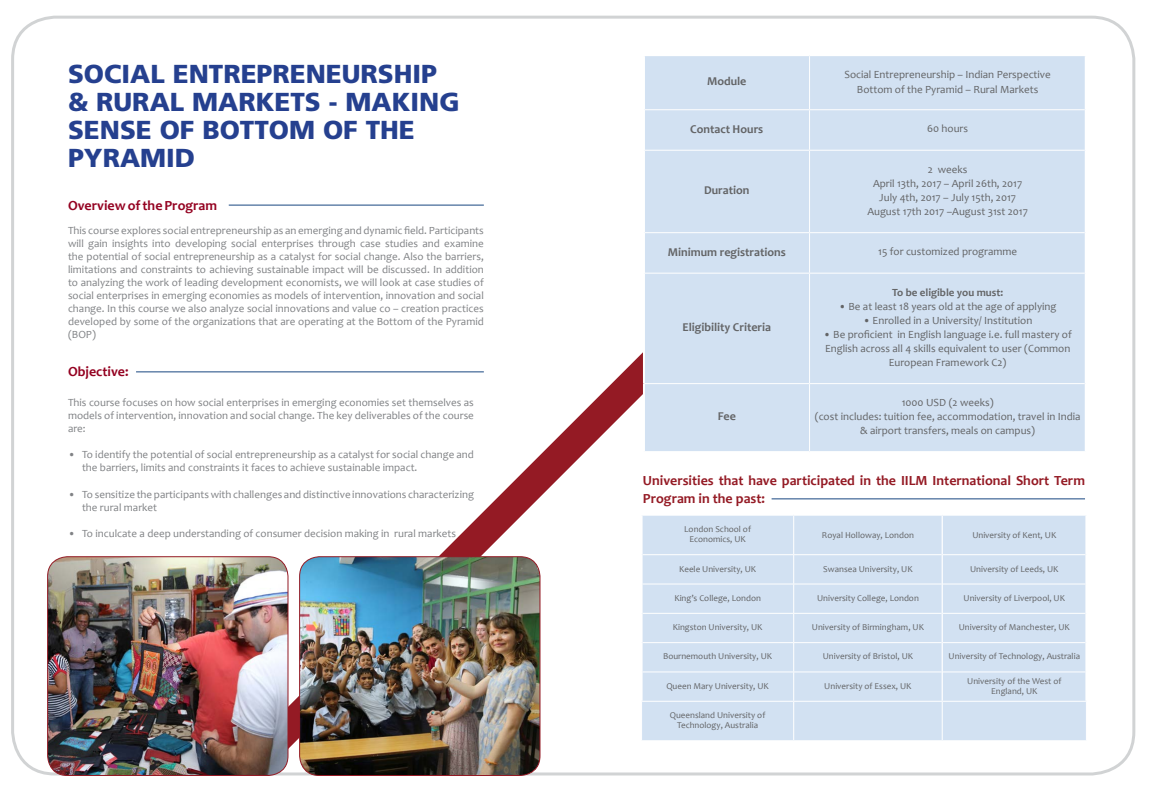
<style>
.page{position:relative;width:1152px;height:792px;background:#fff}
.page>*{position:absolute;margin:0;border:0;box-sizing:border-box;transform-origin:0 0}
.t1{font:900 26px/28px "Frutiger";color:#25408f}
.t2{font:700 14px/18px "Candara";color:#941a24}
.t3{font:700 14px "Candara";color:#940221}
.t4{font:700 12px "Candara";color:#636466}
.t5{font:11px/13px "Candara";color:#808285;text-align:justify}
.t6{font:11px/14px "Candara";color:#636466;text-align:center}
.t7{font:700 11px "Candara";color:#636466}
.t8{font:9px/10px "Candara";color:#636466;text-align:center}
</style>
<div class="page">
<svg style="left:245px;top:352px;width:398px;height:409px"></svg>
<hr style="left:229px;top:205px;width:255px;height:1px;background:#184781">
<hr style="left:136px;top:371px;width:348px;height:1px;background:#184781">
<img style="left:48px;top:557px;width:240px;height:219px">
<div style="left:47px;top:556px;width:241px;height:220px;border:1px solid #941a24;border-radius:20px"></div>
<img style="left:300px;top:557px;width:240px;height:219px">
<div style="left:299px;top:556px;width:241px;height:220px;border:1px solid #941a24;border-radius:20px"></div>
<hr style="left:772px;top:498px;width:313px;height:1px;background:#184781">
<div style="left:645px;top:56px;width:440px;height:395px;background:#d2e1f2"></div>
<hr style="left:645px;top:383px;width:165px;height:1px;background:#fff">
<hr style="left:810px;top:383px;width:275px;height:1px;background:#fff">
<hr style="left:645px;top:273px;width:165px;height:1px;background:#fff">
<hr style="left:810px;top:273px;width:275px;height:1px;background:#fff">
<hr style="left:645px;top:150px;width:165px;height:1px;background:#fff">
<hr style="left:645px;top:232px;width:165px;height:1px;background:#fff">
<hr style="left:810px;top:232px;width:275px;height:1px;background:#fff">
<hr style="left:809px;top:151px;width:1px;height:81px;background:#fff">
<hr style="left:809px;top:233px;width:1px;height:40px;background:#fff">
<hr style="left:809px;top:274px;width:1px;height:109px;background:#fff">
<hr style="left:809px;top:384px;width:1px;height:67px;background:#fff">
<hr style="left:809px;top:56px;width:1px;height:53px;background:#fff">
<hr style="left:809px;top:110px;width:1px;height:40px;background:#fff">
<hr style="left:810px;top:150px;width:275px;height:1px;background:#fff">
<hr style="left:645px;top:109px;width:165px;height:1px;background:#fff">
<hr style="left:810px;top:109px;width:275px;height:1px;background:#fff">
<div style="left:642px;top:516px;width:444px;height:224px;background:#d2e1f2"></div>
<hr style="left:643px;top:672px;width:151px;height:1px;background:#fff">
<hr style="left:794px;top:672px;width:148px;height:1px;background:#fff">
<hr style="left:943px;top:672px;width:142px;height:1px;background:#fff">
<hr style="left:643px;top:642px;width:151px;height:1px;background:#fff">
<hr style="left:794px;top:642px;width:148px;height:1px;background:#fff">
<hr style="left:943px;top:642px;width:142px;height:1px;background:#fff">
<hr style="left:643px;top:584px;width:151px;height:1px;background:#fff">
<hr style="left:643px;top:613px;width:151px;height:1px;background:#fff">
<hr style="left:794px;top:613px;width:148px;height:1px;background:#fff">
<hr style="left:943px;top:613px;width:142px;height:1px;background:#fff">
<hr style="left:793px;top:516px;width:1px;height:38px;background:#fff">
<svg style="left:793px;top:555px;width:1px;height:146px"></svg>
<hr style="left:794px;top:584px;width:148px;height:1px;background:#fff">
<hr style="left:943px;top:584px;width:142px;height:1px;background:#fff">
<hr style="left:643px;top:554px;width:151px;height:1px;background:#fff">
<hr style="left:794px;top:554px;width:148px;height:1px;background:#fff">
<hr style="left:943px;top:554px;width:142px;height:1px;background:#fff">
<hr style="left:942px;top:516px;width:1px;height:39px;background:#fff">
<svg style="left:942px;top:555px;width:1px;height:58px"></svg>
<hr style="left:942px;top:613px;width:1px;height:30px;background:#fff">
<svg style="left:942px;top:643px;width:1px;height:58px"></svg>
<hr style="left:641px;top:514px;width:153px;height:2px;background:#fff">
<hr style="left:641px;top:516px;width:2px;height:39px;background:#fff">
<hr style="left:1085px;top:516px;width:2px;height:39px;background:#fff">
<hr style="left:641px;top:555px;width:2px;height:29px;background:#fff">
<hr style="left:1085px;top:555px;width:2px;height:29px;background:#fff">
<hr style="left:641px;top:584px;width:2px;height:29px;background:#fff">
<hr style="left:1085px;top:584px;width:2px;height:29px;background:#fff">
<hr style="left:641px;top:613px;width:2px;height:30px;background:#fff">
<hr style="left:1085px;top:613px;width:2px;height:30px;background:#fff">
<hr style="left:641px;top:643px;width:2px;height:29px;background:#fff">
<hr style="left:1085px;top:643px;width:2px;height:29px;background:#fff">
<hr style="left:641px;top:672px;width:2px;height:29px;background:#fff">
<hr style="left:1085px;top:672px;width:2px;height:29px;background:#fff">
<hr style="left:641px;top:701px;width:153px;height:1px;background:#fff">
<hr style="left:641px;top:702px;width:1px;height:38px;background:#fff">
<hr style="left:794px;top:701px;width:148px;height:1px;background:#fff">
<hr style="left:793px;top:702px;width:1px;height:38px;background:#fff">
<hr style="left:942px;top:701px;width:145px;height:1px;background:#fff">
<hr style="left:942px;top:702px;width:1px;height:38px;background:#fff">
<hr style="left:641px;top:740px;width:153px;height:1px;background:#fff">
<h1 class="t1" style="left:68px;top:60px;width:393px">SOCIAL ENTREPRENEURSHIP &amp; RURAL MARKETS - MAKING<br>SENSE OF BOTTOM OF THE<br>PYRAMI D</h1>
<p class="t3" style="left:68px;top:197px;width:151px">Overview of the Program</p>
<p class="t5" style="left:68px;top:224px;width:417px">This course explores social entrepreneurship as an emerging and dynamic field. Participants will gain insights into developing social enterprises through case studies and examine the potential of social entrepreneurship as a catalyst for social change. Also the barriers, limitations and constraints to achieving sustainable impact will be discussed. In addition to analyzing the work of leading development economists, we will look at case studies of social enterprises in emerging economies as models of intervention, innovation and social change. In this course we also analyze social innovations and value co – creation practices developed by some of the organizations that are operating at the Bottom of the Pyramid (BOP)</p>
<p class="t3" style="left:68px;top:362px;width:62px">Objective:</p>
<p class="t5" style="left:68px;top:395px;width:407px">This course focuses on how social enterprises in emerging economies set themselves as models of intervention, innovation and social change. The key deliverables of the course are:</p>
<p class="t5" style="left:82px;top:448px;width:393px;text-indent:-14px">• To identify the potential of social entrepreneurship as a catalyst for social change and the barriers, limits and constraints it faces to achieve sustainable impact.</p>
<p class="t5" style="left:82px;top:487px;width:393px;text-indent:-14px">• To sensitize the participantswith challenges and distinctive innovations characterizing the rural market</p>
<p class="t5" style="left:68px;top:527px;width:390px">• To inculcate a deep understanding of consumer decision making in rural markets</p>
<p class="t4" style="left:707px;top:74px;width:41px">Module</p>
<p class="t6" style="left:844px;top:67px;width:208px;line-height:14.4px">Social Entrepreneurship – Indian Perspective<br>Bottom of the Pyramid – Rural Markets</p>
<p class="t4" style="left:690px;top:121px;width:75px">Contact Hours</p>
<p class="t6" style="left:927px;top:122px;width:43px">60 hours</p>
<p class="t4" style="left:704px;top:183px;width:47px">Duration</p>
<p class="t6" style="left:867px;top:162px;width:162px">2 weeks<br>April 13th, 2017 – April 26th, 2017<br>July 4th, 2017 – July 15th, 2017<br>August 17th 2017 –August 31st 2017</p>
<p class="t4" style="left:668px;top:244px;width:119px">Minimum registrations</p>
<p class="t6" style="left:878px;top:244px;width:140px">15 for customized programme</p>
<p class="t4" style="left:682px;top:320px;width:90px">Eligibility Criteria</p>
<p class="t4" style="left:718px;top:409px;width:20px">Fee</p>
<p class="t7" style="left:892px;top:285px;width:113px">To be eligible you must:</p>
<p class="t6" style="left:839px;top:299px;width:219px">• Be at least 18 years old at the age of applying</p>
<p class="t6" style="left:863px;top:313px;width:171px">• Enrolled in a University/ Institution</p>
<p class="t6" style="left:824px;top:327px;width:250px">• Be proficient in English language i.e. full mastery of<br>English across all 4 skills equivalent to user (Common<br>European Framework C2)</p>
<p class="t6" style="left:815px;top:395px;width:267px">1000 USD (2 weeks)<br>(cost includes: tuition fee, accommodation, travel in India &amp; airport transfers, meals on campus)</p>
<p class="t2" style="left:643px;top:471px;width:444px">Universities that have participated in the IILM International Short Term<br>Program in the past:</p>
<p class="t8" style="left:684px;top:524px;width:68px">London School of<br>Economics, UK</p>
<p class="t8" style="left:822px;top:530px;width:94px">Royal Holloway, London</p>
<p class="t8" style="left:972px;top:530px;width:85px">University of Kent, UK</p>
<p class="t8" style="left:679px;top:564px;width:79px">Keele University, UK</p>
<p class="t8" style="left:823px;top:564px;width:91px">Swansea University, UK</p>
<p class="t8" style="left:970px;top:564px;width:90px">University of Leeds, UK</p>
<p class="t8" style="left:674px;top:593px;width:88px">King’s College, London</p>
<p class="t8" style="left:817px;top:593px;width:103px">University College, London</p>
<p class="t8" style="left:964px;top:593px;width:103px">University of Liverpool, UK</p>
<p class="t8" style="left:673px;top:622px;width:91px">Kingston University, UK</p>
<p class="t8" style="left:812px;top:622px;width:114px">University of Birmingham, UK</p>
<p class="t8" style="left:959px;top:622px;width:113px">University of Manchester, UK</p>
<p class="t8" style="left:663px;top:651px;width:111px">Bournemouth University, UK</p>
<p class="t8" style="left:823px;top:651px;width:92px">University of Bristol, UK</p>
<p class="t8" style="left:949px;top:651px;width:133px">University of Technology, Australia</p>
<p class="t8" style="left:666px;top:681px;width:104px">Queen Mary University, UK</p>
<p class="t8" style="left:824px;top:681px;width:89px">University of Essex, UK</p>
<p class="t8" style="left:967px;top:676px;width:96px">University of the West of<br>England, UK</p>
<p class="t8" style="left:670px;top:710px;width:97px">Queensland University of<br>Technology, Australia</p>
</div>
